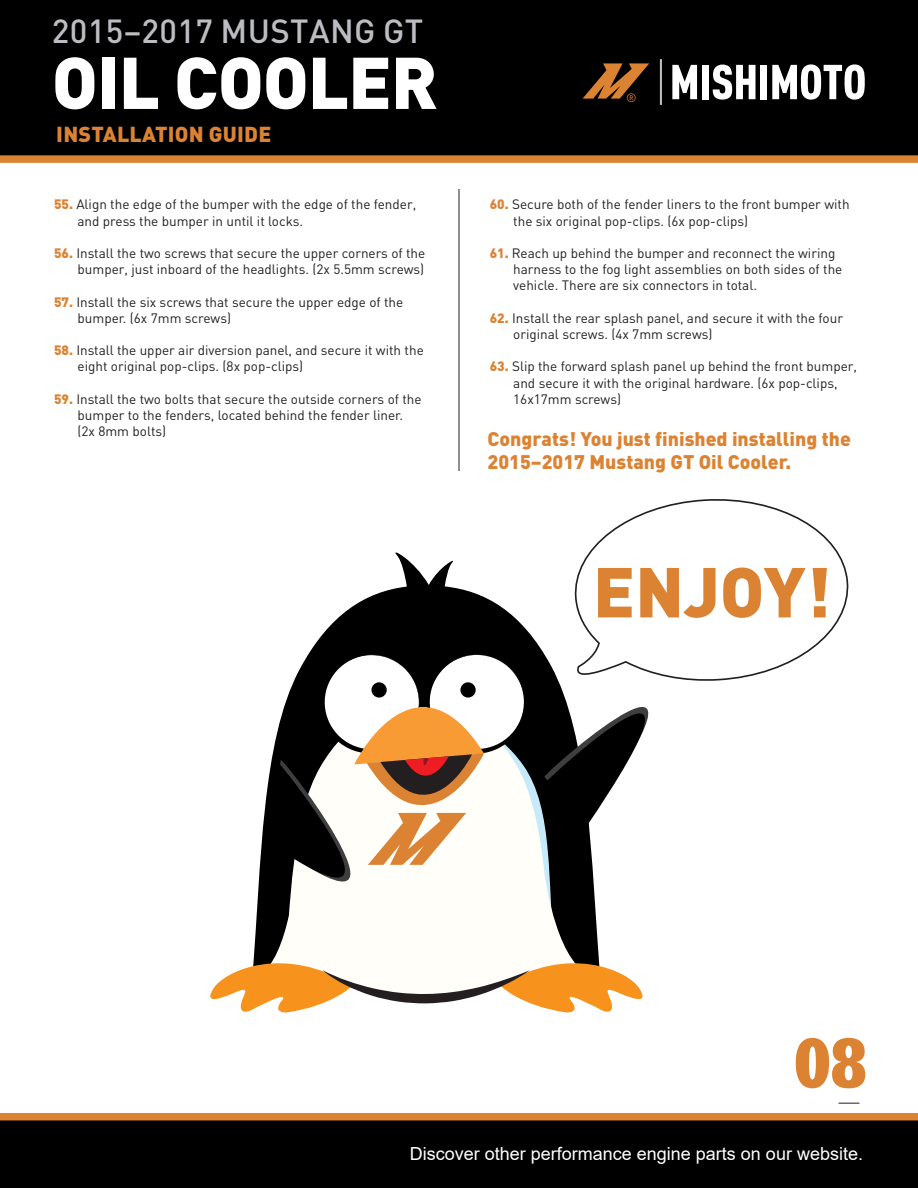
<style>
.page{position:relative;width:918px;height:1188px;background:#fff}
.page>*{position:absolute;margin:0;border:0;box-sizing:border-box;transform-origin:0 0}
.t1{font:900 72px "DIN";letter-spacing:-.015em;color:#fff}
.t2{font:72px "URW Egyptienne T Bold Extr Narr";color:#dc8333}
.Paragraph_Style_1{font:900 69.45px "DIN";color:#dc8333}
.t3{font:500 33px "DIN";letter-spacing:.01em;color:#bcbdc0}
.t4{font:900 21.45px "DIN";letter-spacing:.01em;color:#dc8333}
.Paragraph_Style_1-2{font:900 19.5px/23.4px "DIN";color:#dc8333}
.t5{font:18px "Arial";color:#fff}
.t6{font:13.5px/16.2px "DIN";color:#231f20}
.Paragraph_Style_1-3{font:12px "DIN";color:#dc8333}
.s1{font-weight:900;color:#dc8333}
</style>
<div class="page">
<svg style="left:0;top:1113px;width:918px;height:75px;background:#150d05"></svg>
<div style="left:0;top:0;width:918px;height:163px;background:#000001"></div>
<svg style="left:672px;top:65px;width:25px;height:34px"></svg>
<div style="left:702px;top:65px;width:7px;height:34px;background:#fff"></div>
<svg style="left:713px;top:65px;width:43px;height:35px"></svg>
<div style="left:760px;top:65px;width:7px;height:34px;background:#fff"></div>
<svg style="left:772px;top:64px;width:93px;height:36px"></svg>
<svg style="left:583px;top:63px;width:66px;height:36px;background:#663d18"></svg>
<hr style="left:660px;top:59px;width:2px;height:46px;background:#bcbdc0">
<svg style="left:839px;top:1103px;width:21px;height:1px"></svg>
<hr style="left:459px;top:189px;width:1px;height:282px;background:#231f20">
<svg style="left:312px;top:552px;width:229px;height:97px"></svg>
<svg style="left:210px;top:649px;width:438px;height:364px"></svg>
<svg style="left:572px;top:499px;width:277px;height:183px"></svg>
<h3 class="t3" style="left:52px;top:10px;width:373px">2015–2017 MUSTANG GT</h3>
<h1 class="t1" style="left:52px;top:35px;width:387px">OIL COOLER</h1>
<p class="t4" style="left:56px;top:120px;width:217px">INSTALLATION GUIDE</p>
<p class="t6" style="left:78px;top:196px;width:340px;text-indent:-24px"><span class="s1">55.</span> Align the edge of the bumper with the edge of the fender, and press the bumper in until it locks.</p>
<p class="t6" style="left:54px;top:245px;width:373px;text-align:right"><span class="s1">56.</span> Install the two screws that secure the upper corners of the bumper, just inboard of the headlights. (2x 5.5mm screws)</p>
<p class="t6" style="left:78px;top:293px;width:327px;text-indent:-24px"><span class="s1">57.</span> Install the six screws that secure the upper edge of the bumper. (6x 7mm screws)</p>
<p class="t6" style="left:78px;top:342px;width:348px;text-indent:-24px"><span class="s1">58.</span> Install the upper air diversion panel, and secure it with the eight original pop-clips. (8x pop-clips)</p>
<p class="t6" style="left:78px;top:390px;width:346px;text-indent:-24px"><span class="s1">59.</span> Install the two bolts that secure the outside corners of the bumper to the fenders, located behind the fender liner. (2x 8mm bolts)</p>
<p class="Paragraph_Style_1-3" style="left:626px;top:90px;width:12px">®</p>
<p class="t6" style="left:513px;top:196px;width:338px;text-indent:-24px"><span class="s1">60.</span> Secure both of the fender liners to the front bumper with the six original pop-clips. (6x pop-clips)</p>
<p class="t6" style="left:513px;top:245px;width:331px;text-indent:-24px"><span class="s1">61.</span> Reach up behind the bumper and reconnect the wiring harness to the fog light assemblies on both sides of the vehicle. There are six connectors in total.</p>
<p class="t6" style="left:513px;top:309px;width:331px;text-indent:-24px"><span class="s1">62.</span> Install the rear splash panel, and secure it with the four original screws. (4x 7mm screws)</p>
<p class="t6" style="left:513px;top:358px;width:345px;text-indent:-24px"><span class="s1">63.</span> Slip the forward splash panel up behind the front bumper, and secure it with the original hardware. (6x pop-clips,<br>16x17mm screws)</p>
<p class="Paragraph_Style_1-2" style="left:488px;top:426px;width:365px">Congrats! You just finished installing the<br>2015–2017 Mustang GT Oil Cooler.</p>
<p class="Paragraph_Style_1" style="left:593px;top:546px;width:240px">ENJOY!</p>
<p class="t2" style="left:794px;top:1020px;width:74px">08</p>
<h3 class="t5" style="left:410px;top:1141px;width:455px">Discover other performance engine parts on our website.</h3>
</div>
